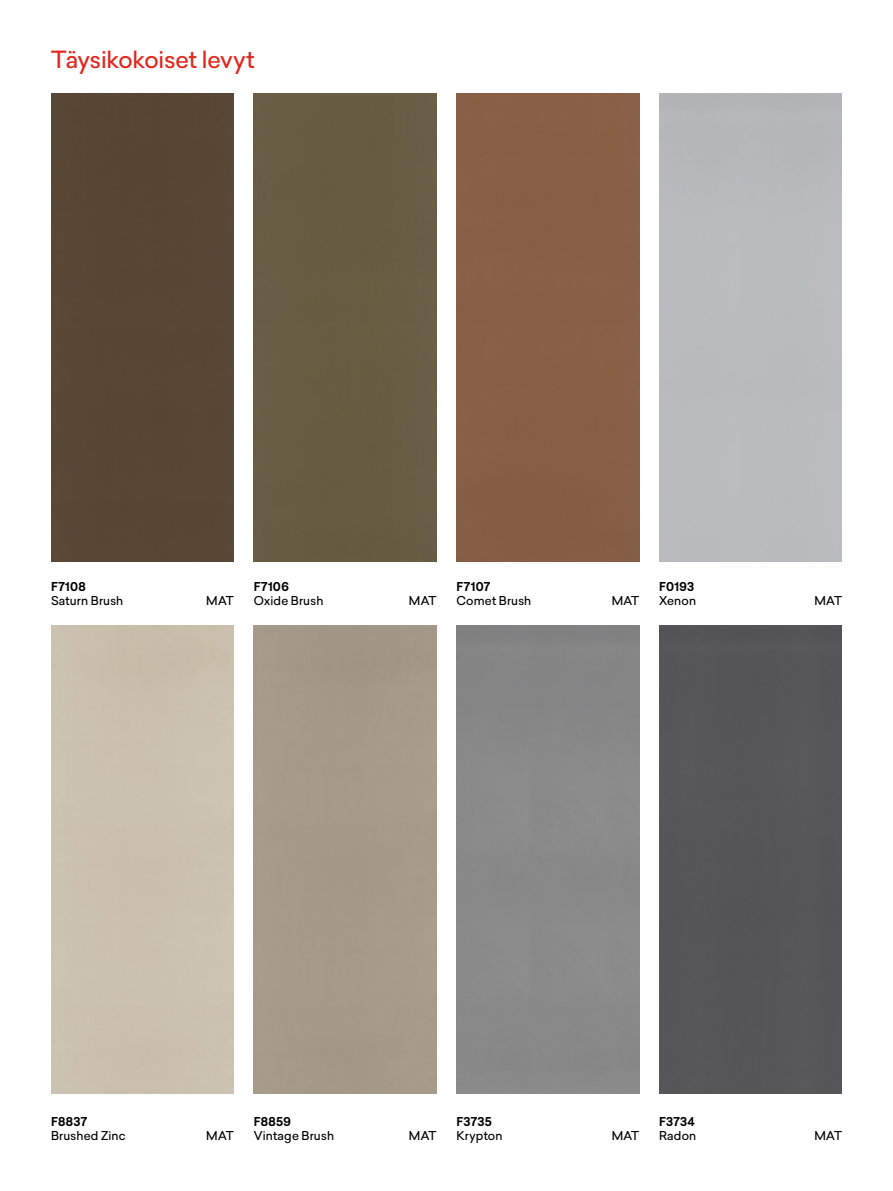
<style>
.page{position:relative;width:893px;height:1191px;background:#fff}
.page>*{position:absolute;margin:0;border:0;box-sizing:border-box;transform-origin:0 0}
.t1{font:23.25px "Musa Sans";letter-spacing:-.005em;color:#e1261d}
.t2{font:12px "Musa Sans";letter-spacing:.015em;color:#000}
.t3{font:600 12px "Musa Sans";letter-spacing:.03em;color:#000}
</style>
<div class="page">
<div style="left:51px;top:94px;width:183px;height:467px;background:#594634"></div>
<div style="left:254px;top:94px;width:183px;height:467px;background:#685c42"></div>
<div style="left:456px;top:94px;width:183px;height:467px;background:#885f45"></div>
<div style="left:659px;top:625px;width:183px;height:468px;background:#565658"></div>
<h1 class="t1" style="left:51px;top:42px;width:205px">Täysikokoiset levyt</h1>
<p class="t3" style="left:51px;top:577px;width:36px">F7108</p>
<p class="t2" style="left:51px;top:591px;width:74px">Saturn Brush</p>
<p class="t3" style="left:254px;top:577px;width:36px">F7106</p>
<p class="t2" style="left:254px;top:591px;width:71px">Oxide Brush</p>
<p class="t3" style="left:456px;top:577px;width:35px">F7107</p>
<p class="t2" style="left:456px;top:591px;width:76px">Comet Brush</p>
<p class="t3" style="left:659px;top:577px;width:36px">F0193</p>
<p class="t2" style="left:659px;top:591px;width:39px">Xenon</p>
<p class="t2" style="left:206px;top:591px;width:29px">MAT</p>
<p class="t2" style="left:409px;top:591px;width:29px">MAT</p>
<p class="t2" style="left:612px;top:591px;width:29px">MAT</p>
<p class="t2" style="left:814px;top:591px;width:29px">MAT</p>
<p class="t3" style="left:51px;top:1112px;width:38px">F8837</p>
<p class="t2" style="left:51px;top:1126px;width:76px">Brushed Zinc</p>
<p class="t3" style="left:254px;top:1112px;width:39px">F8859</p>
<p class="t2" style="left:254px;top:1126px;width:82px">Vintage Brush</p>
<p class="t3" style="left:456px;top:1112px;width:37px">F3735</p>
<p class="t2" style="left:456px;top:1126px;width:48px">Krypton</p>
<p class="t3" style="left:659px;top:1112px;width:37px">F3734</p>
<p class="t2" style="left:659px;top:1126px;width:39px">Radon</p>
<p class="t2" style="left:206px;top:1126px;width:29px">MAT</p>
<p class="t2" style="left:409px;top:1126px;width:29px">MAT</p>
<p class="t2" style="left:612px;top:1126px;width:29px">MAT</p>
<p class="t2" style="left:814px;top:1126px;width:29px">MAT</p>
</div>
